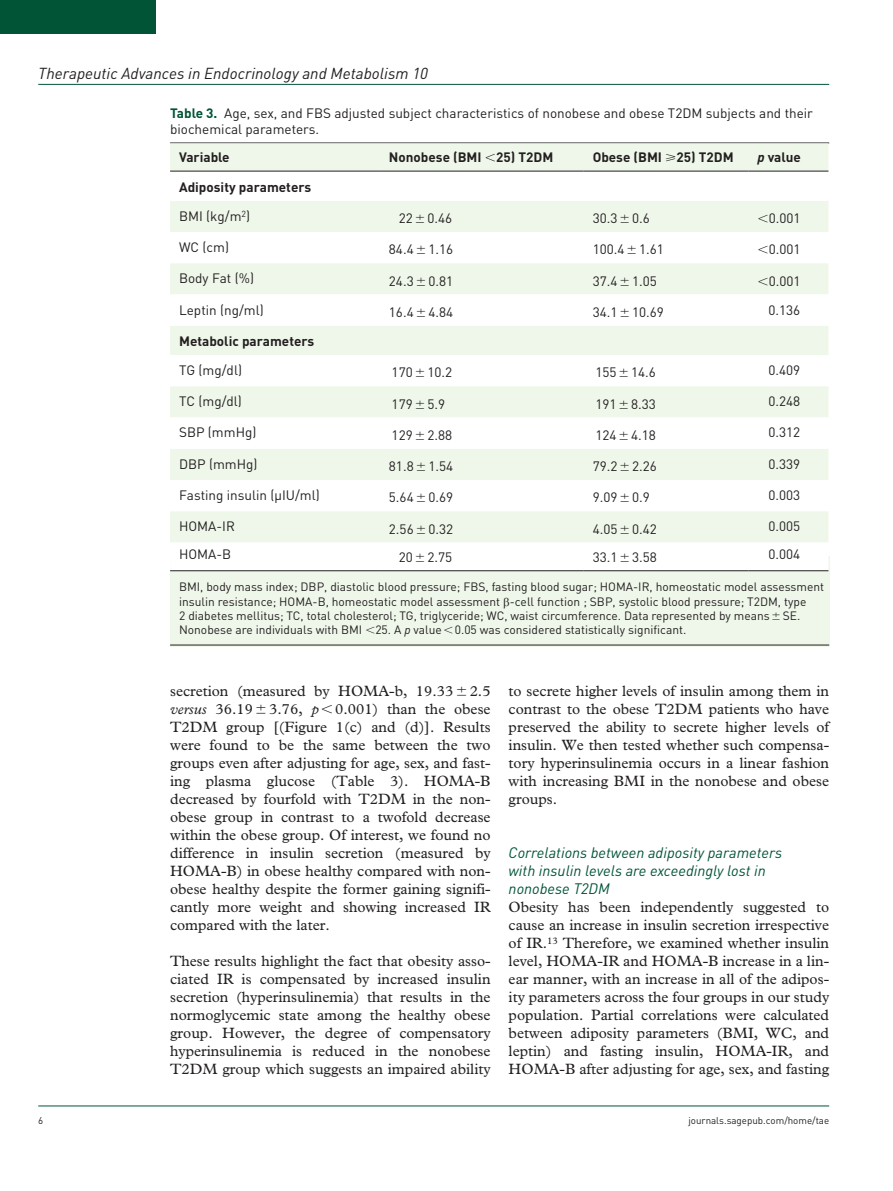
<style>
.page{position:relative;width:893px;height:1191px;background:#fff}
.page>*{position:absolute;margin:0;border:0;box-sizing:border-box;transform-origin:0 0}
.t1{font:italic 15.75px "DIN";color:#231f20}
.t2{font:15px/18px "Plantin Std";color:#231f20;text-align:justify}
.t3{font:italic 15px/18px "DIN";color:#015436}
.t4{font:13.5px/15.8px "DIN";color:#231f20}
.t5{font:700 13.5px/29px "DIN";color:#231f20}
.t6{font:12px/14.2px "DIN";color:#231f20}
.t7{font:9.75px "DIN";color:#231f20}
.s1{font-weight:700;color:#015436}
.s2{font-style:italic}
.s3{font-weight:400}
</style>
<div class="page">
<hr style="left:38px;top:84px;width:791px;height:1px;background:#015436">
<hr style="left:38px;top:1105px;width:791px;height:1px;background:#015436">
<div style="left:0;top:0;width:155px;height:34px;background:#015436"></div>
<div style="left:170px;top:556px;width:659px;height:90px;background:#eff7ea"></div>
<hr style="left:170px;top:143px;width:659px;height:1px;background:#231f20">
<hr style="left:170px;top:644px;width:659px;height:1px;background:#231f20">
<svg style="left:170px;top:143px;width:658px;height:28px;background:#eaf2e6"></svg>
<svg style="left:170px;top:201px;width:658px;height:369px"></svg>
<hr style="left:170px;top:171px;width:210px;height:1px;background:#231f20">
<hr style="left:380px;top:171px;width:204px;height:1px;background:#231f20">
<hr style="left:584px;top:171px;width:164px;height:1px;background:#231f20">
<hr style="left:748px;top:171px;width:80px;height:1px;background:#231f20">
<hr style="left:170px;top:570px;width:210px;height:1px;background:#231f20">
<hr style="left:380px;top:570px;width:204px;height:1px;background:#231f20">
<hr style="left:584px;top:570px;width:164px;height:1px;background:#231f20">
<hr style="left:748px;top:570px;width:80px;height:1px;background:#231f20">
<svg style="left:486px;top:154px;width:9px;height:8px"></svg>
<svg style="left:416px;top:215px;width:8px;height:8px"></svg>
<svg style="left:621px;top:215px;width:8px;height:8px"></svg>
<svg style="left:759px;top:215px;width:8px;height:7px"></svg>
<svg style="left:417px;top:246px;width:8px;height:8px"></svg>
<svg style="left:628px;top:246px;width:8px;height:8px"></svg>
<svg style="left:759px;top:246px;width:8px;height:8px"></svg>
<svg style="left:417px;top:277px;width:8px;height:8px"></svg>
<svg style="left:621px;top:277px;width:8px;height:8px"></svg>
<svg style="left:759px;top:277px;width:8px;height:8px"></svg>
<svg style="left:417px;top:308px;width:8px;height:8px"></svg>
<svg style="left:621px;top:308px;width:8px;height:8px"></svg>
<svg style="left:416px;top:369px;width:8px;height:8px"></svg>
<svg style="left:620px;top:369px;width:8px;height:8px"></svg>
<svg style="left:416px;top:400px;width:8px;height:8px"></svg>
<svg style="left:620px;top:400px;width:8px;height:8px"></svg>
<svg style="left:416px;top:431px;width:8px;height:8px"></svg>
<svg style="left:620px;top:431px;width:8px;height:8px"></svg>
<svg style="left:417px;top:462px;width:8px;height:8px"></svg>
<svg style="left:621px;top:462px;width:8px;height:8px"></svg>
<svg style="left:417px;top:494px;width:8px;height:8px"></svg>
<svg style="left:621px;top:494px;width:8px;height:8px"></svg>
<svg style="left:417px;top:525px;width:8px;height:8px"></svg>
<svg style="left:621px;top:525px;width:8px;height:8px"></svg>
<svg style="left:416px;top:553px;width:8px;height:8px"></svg>
<svg style="left:621px;top:553px;width:8px;height:8px"></svg>
<p class="t1" style="left:38px;top:63px;width:391px">Therapeutic Advances in Endocrinology and Metabolism 10</p>
<p class="t4" style="left:170px;top:105px;width:644px"><span class="s1">Table 3.</span> Age, sex, and FBS adjusted subject characteristics of nonobese and obese T2DM subjects and their biochemical parameters.</p>
<p class="t5" style="left:179px;top:142px;width:52px">Variable</p>
<p class="t5" style="left:389px;top:142px;width:166px">Nonobese (BMI 25) T2DM</p>
<p class="t5" style="left:593px;top:142px;width:143px">Obese (BMI ⩾25) T2DM</p>
<p class="t5" style="left:757px;top:142px;width:45px"><span class="s2">p</span> value</p>
<p class="t5" style="left:179px;top:172px;width:134px">Adiposity parameters<br><span class="s3">BMI (kg/m</span><sup>2</sup><span class="s3">)</span></p>
<p class="t4" style="left:399px;top:210px;width:55px">22 0.46</p>
<p class="t4" style="left:593px;top:210px;width:59px">30.3 0.6</p>
<p class="t4" style="left:769px;top:210px;width:33px">0.001</p>
<p class="t4" style="left:179px;top:239px;width:52px">WC (cm)</p>
<p class="t4" style="left:389px;top:241px;width:66px">84.4 1.16</p>
<p class="t4" style="left:593px;top:241px;width:73px">100.4 1.61</p>
<p class="t4" style="left:769px;top:241px;width:33px">0.001</p>
<p class="t4" style="left:179px;top:270px;width:76px">Body Fat (%)</p>
<p class="t4" style="left:389px;top:272px;width:66px">24.3 0.81</p>
<p class="t4" style="left:593px;top:272px;width:66px">37.4 1.05</p>
<p class="t4" style="left:769px;top:272px;width:33px">0.001</p>
<p class="t4" style="left:179px;top:301px;width:86px">Leptin (ng/ml)</p>
<p class="t4" style="left:389px;top:304px;width:66px">16.4 4.84</p>
<p class="t4" style="left:593px;top:304px;width:73px">34.1 10.69</p>
<p class="t4" style="left:768px;top:301px;width:33px">0.136</p>
<p class="t5" style="left:179px;top:326px;width:137px">Metabolic parameters</p>
<p class="t4" style="left:179px;top:362px;width:64px">TG (mg/dl)</p>
<p class="t4" style="left:392px;top:364px;width:62px">170 10.2</p>
<p class="t4" style="left:595px;top:364px;width:62px">155 14.6</p>
<p class="t4" style="left:768px;top:362px;width:33px">0.409</p>
<p class="t4" style="left:179px;top:393px;width:64px">TC (mg/dl)</p>
<p class="t4" style="left:392px;top:395px;width:55px">179 5.9</p>
<p class="t4" style="left:595px;top:395px;width:62px">191 8.33</p>
<p class="t4" style="left:768px;top:393px;width:33px">0.248</p>
<p class="t4" style="left:179px;top:424px;width:79px">SBP (mmHg)</p>
<p class="t4" style="left:392px;top:427px;width:62px">129 2.88</p>
<p class="t4" style="left:595px;top:427px;width:62px">124 4.18</p>
<p class="t4" style="left:768px;top:424px;width:33px">0.312</p>
<p class="t4" style="left:179px;top:456px;width:80px">DBP (mmHg)</p>
<p class="t4" style="left:389px;top:458px;width:66px">81.8 1.54</p>
<p class="t4" style="left:593px;top:458px;width:66px">79.2 2.26</p>
<p class="t4" style="left:768px;top:456px;width:33px">0.339</p>
<p class="t4" style="left:179px;top:487px;width:142px">Fasting insulin (µIU/ml)</p>
<p class="t4" style="left:389px;top:489px;width:66px">5.64 0.69</p>
<p class="t4" style="left:593px;top:489px;width:59px">9.09 0.9</p>
<p class="t4" style="left:768px;top:487px;width:33px">0.003</p>
<p class="t4" style="left:179px;top:518px;width:57px">HOMA-IR</p>
<p class="t4" style="left:389px;top:520px;width:66px">2.56 0.32</p>
<p class="t4" style="left:593px;top:520px;width:66px">4.05 0.42</p>
<p class="t4" style="left:768px;top:518px;width:33px">0.005</p>
<p class="t4" style="left:179px;top:546px;width:54px">HOMA-B</p>
<p class="t4" style="left:399px;top:549px;width:55px">20 2.75</p>
<p class="t4" style="left:593px;top:549px;width:66px">33.1 3.58</p>
<p class="t4" style="left:768px;top:546px;width:33px">0.004</p>
<p class="t6" style="left:179px;top:579px;width:646px">BMI, body mass index; DBP, diastolic blood pressure; FBS, fasting blood sugar; HOMA-IR, homeostatic model assessment insulin resistance; HOMA-B, homeostatic model assessment -cell function ; SBP, systolic blood pressure; T2DM, type<br>2 diabetes mellitus; TC, total cholesterol; TG, triglyceride; WC, waist circumference. Data represented by means SE.<br>Nonobese are individuals with BMI 25. A <span class="s2">p</span> value 0.05 was considered statistically significant.</p>
<p class="t2" style="left:170px;top:682px;width:322px">secretion (measured by HOMA-b, 19.33 2.5 <span class="s2">versus</span> 36.19 3.76, <span class="s2">p</span> 0.001) than the obese T2DM group [(Figure 1(c) and (d)]. Results were found to be the same between the two groups even after adjusting for age, sex, and fast&shy;ing plasma glucose (Table 3). HOMA-B decreased by fourfold with T2DM in the non&shy;obese group in contrast to a twofold decrease within the obese group. Of interest, we found no difference in insulin secretion (measured by HOMA-B) in obese healthy compared with non&shy;obese healthy despite the former gaining signifi&shy;cantly more weight and showing increased IR compared with the later.</p>
<p class="t2" style="left:170px;top:952px;width:322px">These results highlight the fact that obesity asso&shy;ciated IR is compensated by increased insulin secretion (hyperinsulinemia) that results in the normoglycemic state among the healthy obese group. However, the degree of compensatory hyperinsulinemia is reduced in the nonobese T2DM group which suggests an impaired ability</p>
<p class="t2" style="left:509px;top:682px;width:322px">to secrete higher levels of insulin among them in contrast to the obese T2DM patients who have preserved the ability to secrete higher levels of insulin. We then tested whether such compensa&shy;tory hyperinsulinemia occurs in a linear fashion with increasing BMI in the nonobese and obese groups.</p>
<p class="t3" style="left:509px;top:843px;width:275px">Correlations between adiposity parameters with insulin levels are exceedingly lost in nonobese T2DM</p>
<p class="t2" style="left:509px;top:898px;width:322px">Obesity has been independently suggested to cause an increase in insulin secretion irrespective of IR.<sup>13</sup> Therefore, we examined whether insulin level, HOMA-IR and HOMA-B increase in a lin&shy;ear manner, with an increase in all of the adipos&shy;ity parameters across the four groups in our study population. Partial correlations were calculated between adiposity parameters (BMI, WC, and leptin) and fasting insulin, HOMA-IR, and HOMA-B after adjusting for age, sex, and fasting</p>
<p class="t7" style="left:38px;top:1114px;width:7px">6</p>
<p class="t7" style="left:688px;top:1114px;width:142px">journals.sagepub.com/home/tae</p>
</div>
